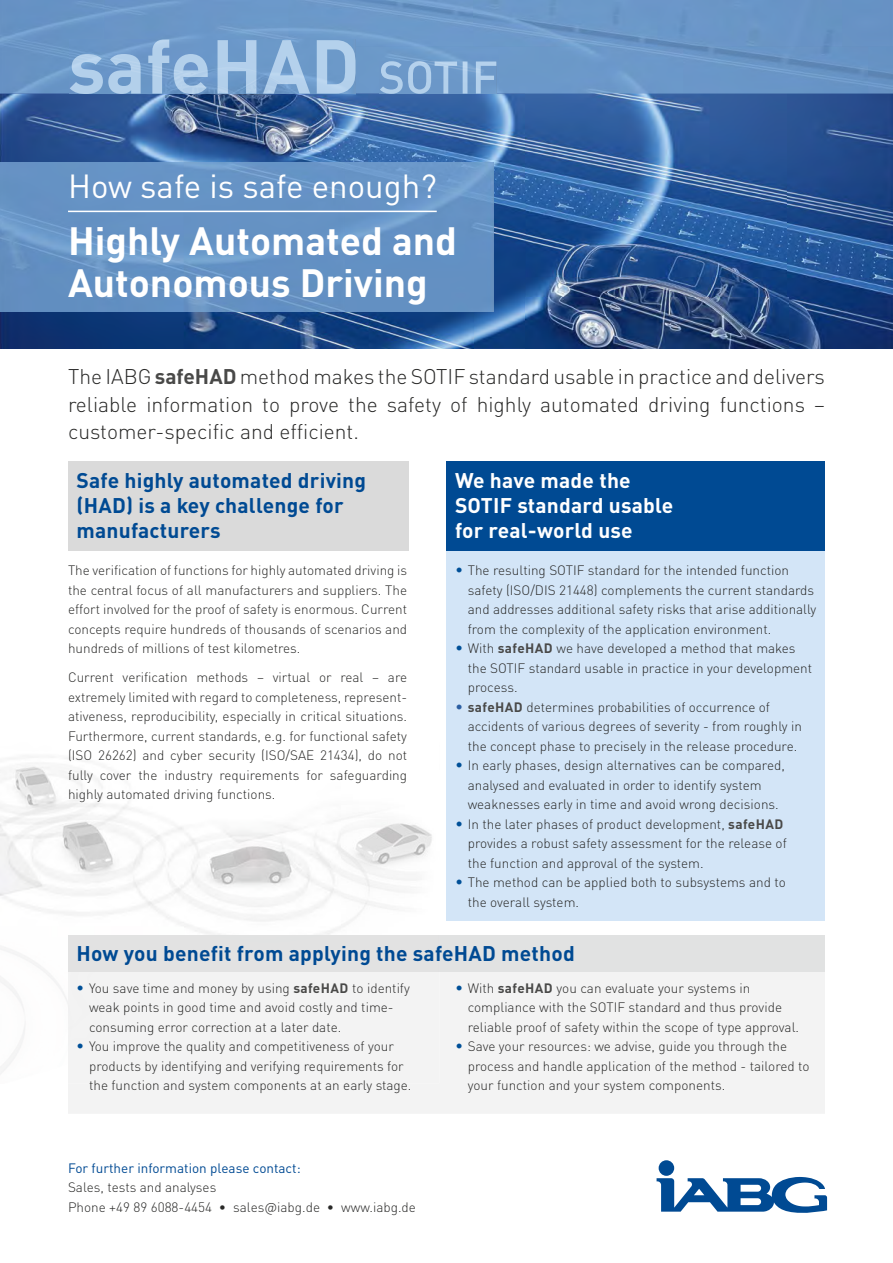
<style>
.page{position:relative;width:893px;height:1263px;background:#fff}
.page>*{position:absolute;margin:0;border:0;box-sizing:border-box;transform-origin:0 0}
.t1{font:700 39px/42px "DINOT";color:#fff}
.t2{font:33px "DINOT";color:#fff}
.t3{font:300 21px/27.8px "DINOT";color:#282827;text-align:justify}
.t4{font:700 21px/25.2px "DINOT";letter-spacing:.01em;color:#004a93}
.t5{font:700 21px/25.2px "DINOT";letter-spacing:.01em;color:#fff}
.t6{font:300 13.5px/19.5px "DINOT";color:#282827}
.t7{font:13.5px "DINOT";color:#004a93}
.s1{font-weight:700;color:#494948}
.s2{font-size:15px;color:#005098}
.s3{font-size:15px;color:#2b5ea2}
</style>
<div class="page">
<div style="left:659px;top:1160px;width:15px;height:16px;background:#004a93;border-radius:50%"></div>
<svg style="left:656px;top:1177px;width:171px;height:36px"></svg>
<img style="left:0;top:758px;width:342px;height:177px">
<img style="left:342px;top:815px;width:90px;height:112px">
<div style="left:68px;top:972px;width:757px;height:141px;background:#f3f3f3"></div>
<div style="left:68px;top:972px;width:371px;height:111px;background:#f3f3f3"></div>
<div style="left:446px;top:551px;width:379px;height:370px;background:#d3e5f7"></div>
<div style="left:439px;top:935px;width:386px;height:37px;background:#e1e2e2"></div>
<img style="left:0;top:94px;width:525px;height:101px">
<img style="left:525px;top:94px;width:368px;height:255px">
<img style="left:473px;top:195px;width:53px;height:154px">
<img style="left:0;top:311px;width:473px;height:38px">
<img style="left:0;top:0;width:105px;height:94px">
<img style="left:105px;top:0;width:788px;height:47px">
<img style="left:356px;top:47px;width:537px;height:47px">
<img style="left:70px;top:40px;width:286px;height:54px">
<img style="left:380px;top:94px;width:116px;height:1px">
<img style="left:380px;top:61px;width:116px;height:33px">
<img style="left:0;top:163px;width:493px;height:148px">
<hr style="left:68px;top:211px;width:369px;height:1px;background:#fff">
<div style="left:446px;top:461px;width:379px;height:90px;background:#004a93"></div>
<div style="left:68px;top:461px;width:340px;height:90px;background:#dadada"></div>
<h2 class="t2" style="left:68px;top:165px;width:370px">How safe is safe enough?</h2>
<h1 class="t1" style="left:68px;top:219px;width:391px">Highly Automated and<br>Autonomous Driving</h1>
<h3 class="t3" style="left:68px;top:362px;width:758px">The IABG <span class="s1">safeHAD</span> method makes the SOTIF standard usable in practice and delivers reliable information to prove the safety of highly automated driving functions – customer-specific and efficient.</h3>
<h3 class="t4" style="left:77px;top:467px;width:291px">Safe highly automated driving (HAD) is a key challenge for manufacturers</h3>
<p class="t6" style="left:68px;top:560px;width:341px;text-align:justify">The verification of functions for highly automated driving is the central focus of all manufacturers and suppliers. The effort involved for the proof of safety is enormous. Current concepts require hundreds of thousands of scenarios and hundreds of millions of test kilometres.</p>
<p class="t6" style="left:68px;top:667px;width:341px;text-align:justify">Current verification methods – virtual or real – are extremely limited with regard to completeness, represent&shy;ativeness, reproducibility, especially in critical situations.<br>Furthermore, current standards, e.g. for functional safety (ISO 26262) and cyber security (ISO/SAE 21434), do not fully cover the industry requirements for safeguarding highly automated driving functions.</p>
<h3 class="t5" style="left:455px;top:467px;width:220px">We have made the<br>SOTIF standard usable for real-world use</h3>
<p class="t6" style="left:468px;top:560px;width:350px;text-indent:-13px"><span class="s2">•</span> The resulting SOTIF standard for the intended function safety (ISO/DIS 21448) complements the current standards and addresses additional safety risks that arise additionally from the complexity of the application environment.</p>
<p class="t6" style="left:468px;top:638px;width:346px;text-indent:-13px"><span class="s2">•</span> With <span class="s1">safeHAD</span> we have developed a method that makes the SOTIF standard usable in practice in your development process.</p>
<p class="t6" style="left:468px;top:697px;width:336px;text-indent:-13px"><span class="s3">•</span> <span class="s1">safeHAD</span> determines probabilities of occurrence of accidents of various degrees of severity - from roughly in the concept phase to precisely in the release procedure.</p>
<p class="t6" style="left:468px;top:755px;width:319px;text-indent:-13px"><span class="s2">•</span> In early phases, design alternatives can be compared, analysed and evaluated in order to identify system weaknesses early in time and avoid wrong decisions.</p>
<p class="t6" style="left:468px;top:814px;width:321px;text-indent:-13px"><span class="s2">•</span> In the later phases of product development, <span class="s1">safeHAD </span>provides a robust safety assessment for the release of the function and approval of the system.</p>
<p class="t6" style="left:468px;top:872px;width:320px;text-indent:-13px"><span class="s2">•</span> The method can be applied both to subsystems and to the overall system.</p>
<h3 class="t4" style="left:77px;top:941px;width:500px">How you benefit from applying the safeHAD method</h3>
<p class="t6" style="left:89px;top:978px;width:322px;text-indent:-13px"><span class="s2">•</span> You save time and money by using <span class="s1">safeHAD</span> to identify weak points in good time and avoid costly and time&shy;consuming error correction at a later date.</p>
<p class="t6" style="left:89px;top:1036px;width:324px;text-indent:-13px"><span class="s2">•</span> You improve the quality and competitiveness of your products by identifying and verifying requirements for the function and system components at an early stage.</p>
<p class="t7" style="left:68px;top:1160px;width:234px">For further information please contact:</p>
<p class="t6" style="left:68px;top:1178px;width:349px">Sales, tests and analyses<br>Phone +49 89 6088-4454 • sales@iabg.de • www.iabg.de</p>
<p class="t6" style="left:468px;top:978px;width:333px;text-indent:-13px"><span class="s2">•</span> With <span class="s1">safeHAD</span> you can evaluate your systems in compliance with the SOTIF standard and thus provide reliable proof of safety within the scope of type approval.</p>
<p class="t6" style="left:468px;top:1036px;width:343px;text-indent:-13px"><span class="s2">•</span> Save your resources: we advise, guide you through the process and handle application of the method - tailored to your function and your system components.</p>
</div>
